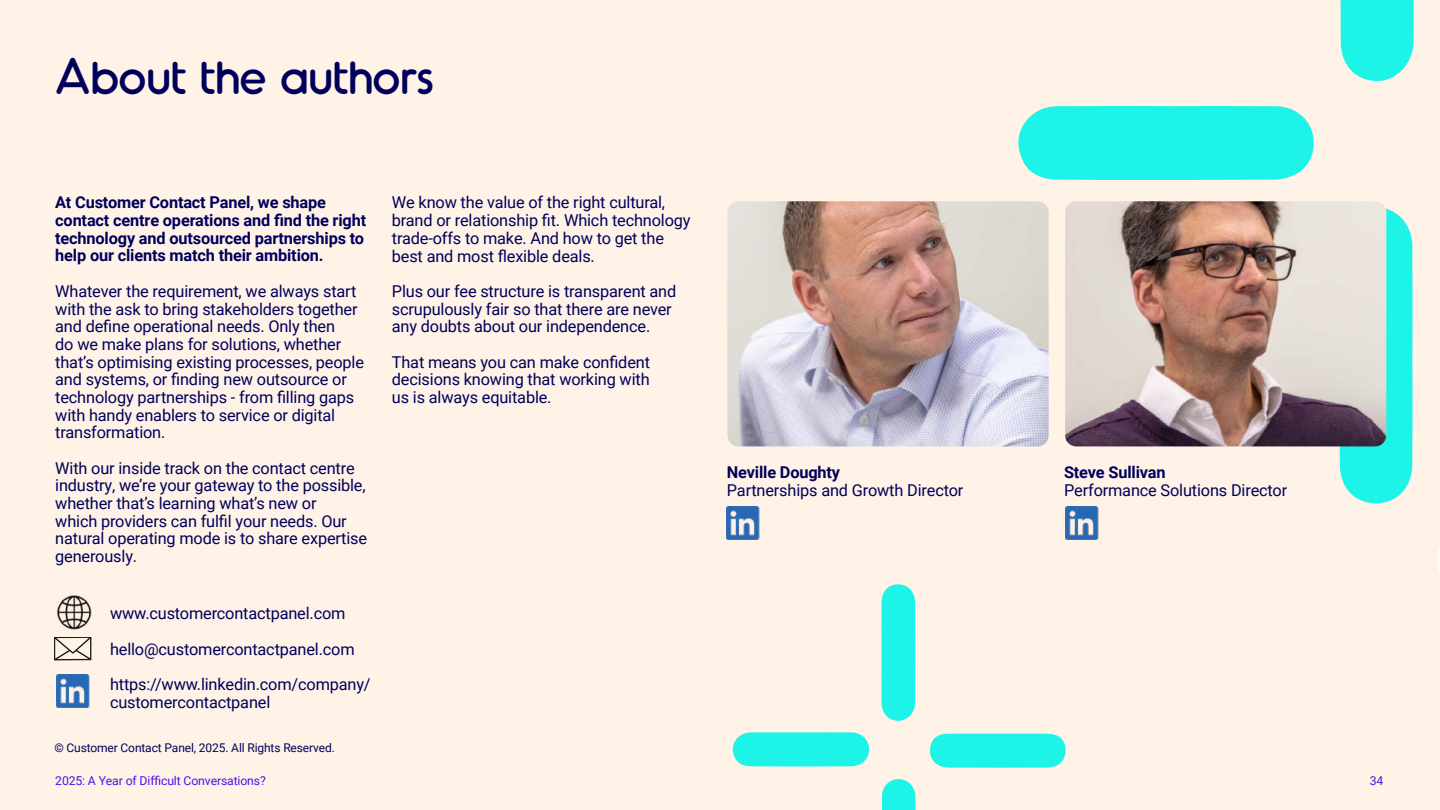
<style>
.page{position:relative;width:1440px;height:810px;background:#fff3e7}
.page>*{position:absolute;margin:0;border:0;box-sizing:border-box;transform-origin:0 0}
.t1{font:48.97px "Oduda";color:#00005c}
.t2{font:16.35px/17.7px "Roboto";letter-spacing:-.01em;color:#00005c}
.t3{font:700 16.35px/17.7px "Roboto";letter-spacing:-.01em;color:#00005c}
.t4{font:12.23px "Roboto";letter-spacing:-.01em;color:#510ee7}
.t5{font:12px "Roboto";letter-spacing:-.01em;color:#00005c}
</style>
<div class="page">
<svg style="left:1437px;top:548px;width:3px;height:25px"></svg>
<svg style="left:1340px;top:208px;width:73px;height:296px;background:#35f2e7"></svg>
<svg style="left:1018px;top:106px;width:296px;height:74px;background:#2bf3e7"></svg>
<svg style="left:1340px;top:0;width:74px;height:81px;background:#37f3e7"></svg>
<img style="left:727px;top:201px;width:322px;height:245px">
<img style="left:1065px;top:201px;width:321px;height:245px">
<svg style="left:882px;top:779px;width:34px;height:31px"></svg>
<svg style="left:929px;top:734px;width:137px;height:34px;background:#2df3e7"></svg>
<svg style="left:732px;top:732px;width:138px;height:35px;background:#32f3e7"></svg>
<svg style="left:881px;top:584px;width:34px;height:137px;background:#2df3e7"></svg>
<img style="left:726px;top:506px;width:34px;height:33px">
<img style="left:1065px;top:506px;width:34px;height:33px">
<img style="left:57px;top:674px;width:33px;height:33px">
<img style="left:57px;top:595px;width:34px;height:35px">
<svg style="left:54px;top:637px;width:37px;height:23px"></svg>
<h1 class="t1" style="left:55px;top:46px;width:381px">About the authors</h1>
<p class="t3" style="left:55px;top:193px;width:312px">At Customer Contact Panel, we shape contact centre operations and find the right technology and outsourced partnerships to help our clients match their ambition.</p>
<p class="t2" style="left:55px;top:282px;width:310px">Whatever the requirement, we always start with the ask to bring stakeholders together and define operational needs. Only then<br>do we make plans for solutions, whether that’s optimising existing processes, people and systems, or finding new outsource or technology partnerships - from filling gaps with handy enablers to service or digital transformation.</p>
<p class="t2" style="left:55px;top:458px;width:313px">With our inside track on the contact centre industry, we’re your gateway to the possible, whether that’s learning what’s new or<br>which providers can fulfil your needs. Our natural operating mode is to share expertise generously.</p>
<p class="t2" style="left:110px;top:595px;width:262px;line-height:35.4px">www.customercontactpanel.com hello@customercontactpanel.com https://www.linkedin.com/company/</p>
<p class="t2" style="left:110px;top:692px;width:162px">customercontactpanel</p>
<p class="t5" style="left:54px;top:740px;width:282px">© Customer Contact Panel, 2025. All Rights Reserved.</p>
<p class="t2" style="left:392px;top:193px;width:300px">We know the value of the right cultural, brand or relationship fit. Which technology trade-offs to make. And how to get the best and most flexible deals.</p>
<p class="t2" style="left:392px;top:282px;width:286px">Plus our fee structure is transparent and scrupulously fair so that there are never any doubts about our independence.</p>
<p class="t2" style="left:392px;top:352px;width:260px;text-align:justify">That means you can make confident decisions knowing that working with us is always equitable.</p>
<p class="t3" style="left:727px;top:463px;width:115px">Neville Doughty</p>
<p class="t2" style="left:727px;top:480px;width:238px">Partnerships and Growth Director</p>
<p class="t3" style="left:1064px;top:463px;width:103px">Steve Sullivan</p>
<p class="t2" style="left:1064px;top:480px;width:225px">Performance Solutions Director</p>
<p class="t4" style="left:55px;top:772px;width:212px">2025: A Year of Difficult Conversations?</p>
<p class="t4" style="left:1370px;top:772px;width:15px">34</p>
</div>
